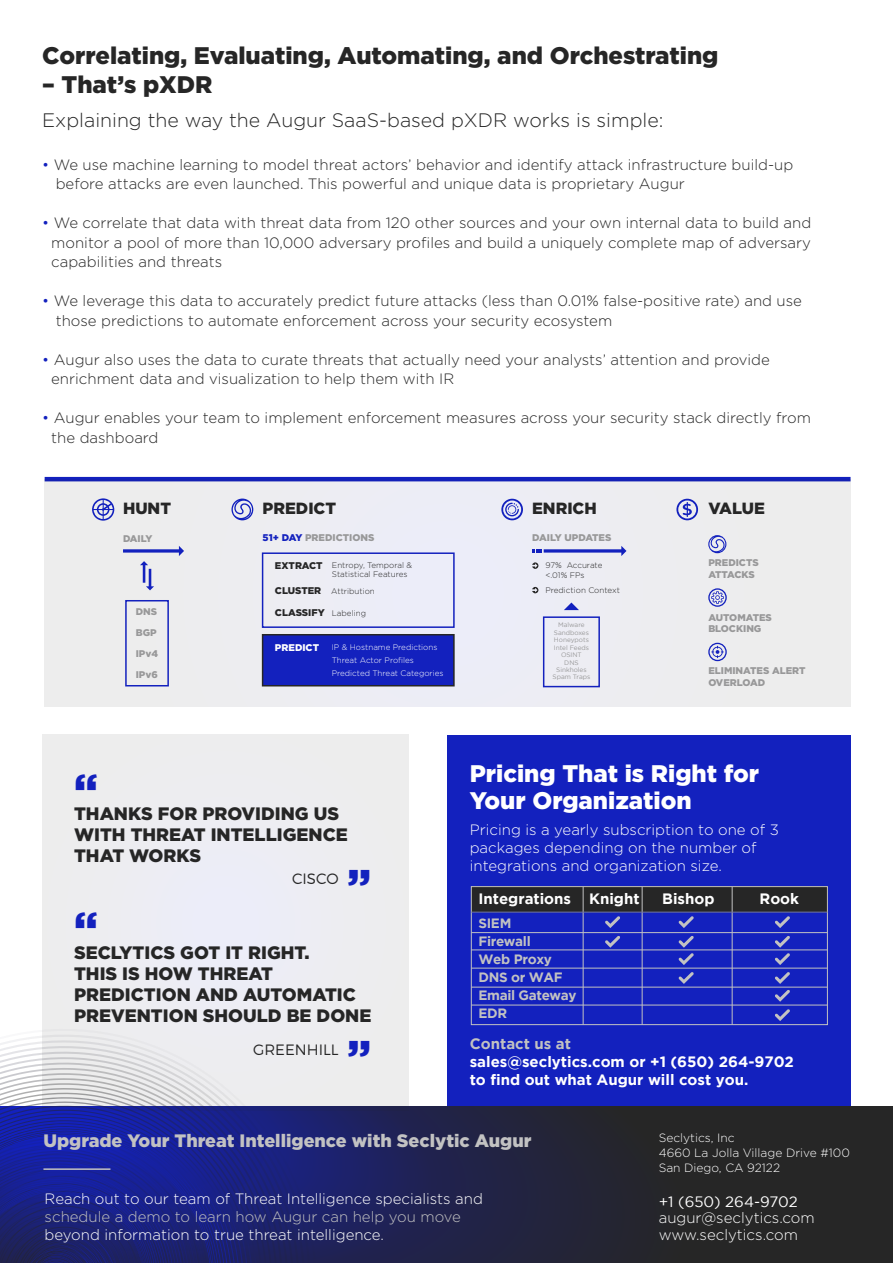
<style>
.page{position:relative;width:893px;height:1263px;background:#fff}
.page>*{position:absolute;margin:0;border:0;box-sizing:border-box;transform-origin:0 0}
.t1{font:900 43.5px "Gotham";color:#1321be}
.t2{font:900 24px "Gotham";color:#262626}
.t3{font:900 24px/27px "Gotham";color:#fff}
.t4{font:300 19.5px "Gotham";color:#262626}
.t5{font:900 18px/21px "Gotham";color:#262626}
.t6{font:900 18px "Gotham";color:#c2c2c2}
.t7{font:900 16.2px "Gotham";color:#262626}
.t8{font:300 15px/19.5px "Gotham";color:#262626}
.t9{font:300 15px/18px "Gotham";color:#fff}
.t10{font:700 15px/18px "Gotham";color:#fff}
.t11{font:300 15px "Gotham";color:#c2c2c2}
.t12{font:15px "Gotham";color:#fff}
.t13{font:300 15px "Montserrat";color:#262626}
.t14{font:700 15px "Gotham";color:#c2c2c2}
.t15{font:700 13.5px/18px "Gotham";letter-spacing:-.025em;color:#c2c2c2}
.t16{font:300 12px/15px "Gotham";color:#fff}
.t17{font:900 9.75px/11.4px "Gotham";color:#989899}
.t18{font:900 9.75px "Gotham";color:#262626}
.t19{font:900 9.75px "Gotham";color:#fff}
.t20{font:300 8.1px/9.8px "Gotham";color:#262626}
.t21{font:300 8.1px/12.9px "Gotham";color:#fff}
.t22{font:6.45px/7.5px "Gotham";color:#989899;text-align:center}
.s1{color:#1321be}
.s2{font-weight:900;font-size:9.75px}
.s3{font-weight:300;font-size:8.1px}
</style>
<div class="page">
<svg style="left:322px;top:1106px;width:571px;height:157px;background:#232438"></svg>
<div style="left:42px;top:735px;width:366px;height:376px;background:#ededf0"></div>
<div style="left:447px;top:735px;width:403px;height:371px;background:#1321be"></div>
<div style="left:471px;top:887px;width:356px;height:25px;background:#262626"></div>
<div style="left:471px;top:886px;width:357px;height:139px;border:1px solid #c2c2c2"></div>
<hr style="left:583px;top:887px;width:1px;height:138px;background:#c2c2c2">
<hr style="left:642px;top:887px;width:1px;height:138px;background:#c2c2c2">
<hr style="left:732px;top:887px;width:1px;height:138px;background:#c2c2c2">
<hr style="left:471px;top:912px;width:356px;height:1px;background:#707599">
<hr style="left:471px;top:932px;width:356px;height:1px;background:#c2c2c2">
<hr style="left:471px;top:949px;width:356px;height:1px;background:#c2c2c2">
<hr style="left:471px;top:968px;width:356px;height:1px;background:#c2c2c2">
<hr style="left:471px;top:987px;width:356px;height:1px;background:#c2c2c2">
<hr style="left:471px;top:1005px;width:356px;height:1px;background:#c2c2c2">
<svg style="left:605px;top:916px;width:15px;height:12px"></svg>
<svg style="left:605px;top:936px;width:15px;height:12px"></svg>
<svg style="left:678px;top:916px;width:16px;height:12px"></svg>
<svg style="left:678px;top:936px;width:16px;height:29px"></svg>
<svg style="left:678px;top:972px;width:16px;height:12px"></svg>
<svg style="left:775px;top:916px;width:15px;height:12px"></svg>
<svg style="left:775px;top:936px;width:15px;height:29px"></svg>
<svg style="left:775px;top:972px;width:15px;height:12px"></svg>
<svg style="left:775px;top:990px;width:15px;height:12px"></svg>
<svg style="left:775px;top:1009px;width:15px;height:12px"></svg>
<svg style="left:317px;top:1106px;width:5px;height:157px"></svg>
<svg style="left:311px;top:1106px;width:6px;height:157px"></svg>
<svg style="left:17px;top:1035px;width:294px;height:228px"></svg>
<svg style="left:0;top:1040px;width:305px;height:223px"></svg>
<svg style="left:0;top:1046px;width:299px;height:217px"></svg>
<svg style="left:0;top:1052px;width:294px;height:211px"></svg>
<svg style="left:0;top:1057px;width:288px;height:206px"></svg>
<svg style="left:0;top:1062px;width:283px;height:201px"></svg>
<svg style="left:0;top:1068px;width:277px;height:195px"></svg>
<svg style="left:0;top:1073px;width:272px;height:190px"></svg>
<svg style="left:0;top:1078px;width:267px;height:185px"></svg>
<svg style="left:0;top:1083px;width:262px;height:180px"></svg>
<svg style="left:0;top:1088px;width:257px;height:175px;background:#2d3491"></svg>
<hr style="left:43px;top:1168px;width:67px;height:2px;background:#c2c2c2">
<hr style="left:45px;top:477px;width:805px;height:4px;background:#1321be">
<div style="left:45px;top:480px;width:805px;height:227px;background:#ededf0"></div>
<div style="left:262px;top:552px;width:193px;height:76px;border:2px solid #1321be"></div>
<div style="left:543px;top:616px;width:57px;height:71px;border:2px solid #1321be"></div>
<div style="left:125px;top:600px;width:44px;height:86px;border:2px solid #1321be"></div>
<svg style="left:123px;top:546px;width:61px;height:44px"></svg>
<svg style="left:532px;top:562px;width:6px;height:7px"></svg>
<svg style="left:532px;top:587px;width:6px;height:6px"></svg>
<svg style="left:92px;top:498px;width:22px;height:23px"></svg>
<svg style="left:564px;top:602px;width:15px;height:8px"></svg>
<svg style="left:532px;top:546px;width:94px;height:10px"></svg>
<div style="left:263px;top:634px;width:191px;height:52px;background:#1321be"></div>
<svg style="left:501px;top:499px;width:22px;height:21px"></svg>
<svg style="left:676px;top:499px;width:22px;height:21px"></svg>
<svg style="left:231px;top:498px;width:22px;height:22px"></svg>
<svg style="left:708px;top:535px;width:18px;height:18px"></svg>
<svg style="left:708px;top:588px;width:19px;height:19px"></svg>
<svg style="left:708px;top:643px;width:19px;height:18px"></svg>
<div style="left:262px;top:634px;width:193px;height:52px;border:2px solid #262626"></div>
<h2 class="t2" style="left:42px;top:42px;width:678px">Correlating, Evaluating, Automating, and Orchestrating</h2>
<h2 class="t2" style="left:42px;top:70px;width:172px">– That’s pXDR</h2>
<h3 class="t4" style="left:42px;top:110px;width:623px">Explaining the way the Augur SaaS-based pXDR works is simple:</h3>
<p class="t8" style="left:56px;top:154px;width:739px;text-indent:-14px"><span class="s1">•</span> We use machine learning to model threat actors’ behavior and identify attack infrastructure build-up before attacks are even launched. This powerful and unique data is proprietary Augur</p>
<p class="t8" style="left:51px;top:213px;width:762px;text-align:justify;text-indent:-9px"><span class="s1">•</span> We correlate that data with threat data from 120 other sources and your own internal data to build and monitor a pool of more than 10,000 adversary profiles and build a uniquely complete map of adversary capabilities and threats</p>
<p class="t8" style="left:56px;top:291px;width:748px;text-indent:-14px"><span class="s1">•</span> We leverage this data to accurately predict future attacks (less than 0.01% false-positive rate) and use those predictions to automate enforcement across your security ecosystem</p>
<p class="t8" style="left:51px;top:349px;width:720px;text-indent:-9px"><span class="s1">•</span> Augur also uses the data to curate threats that actually need your analysts’ attention and provide enrichment data and visualization to help them with IR</p>
<p class="t8" style="left:51px;top:408px;width:761px;text-indent:-9px"><span class="s1">•</span> Augur enables your team to implement enforcement measures across your security stack directly from the dashboard</p>
<p class="t7" style="left:123px;top:499px;width:50px">HUNT</p>
<p class="t7" style="left:263px;top:499px;width:75px">PREDICT</p>
<p class="t7" style="left:532px;top:499px;width:66px">ENRICH</p>
<p class="t7" style="left:708px;top:499px;width:58px">VALUE</p>
<p class="t17" style="left:123px;top:533px;width:31px">DAILY</p>
<p class="t17" style="left:136px;top:600px;width:24px;line-height:21px">DNS<br>BGP<br>IPv4<br>IPv6</p>
<p class="t17" style="left:263px;top:531px;width:113px"><span class="s1">51+ DAY</span> PREDICTIONS</p>
<p class="t17" style="left:532px;top:531px;width:81px">DAILY UPDATES</p>
<p class="t20" style="left:332px;top:561px;width:82px;line-height:8.9px;text-indent:-57px"><span class="s2">EXTRACT</span> Entropy, Temporal &amp;<br>Statistical Features</p>
<p class="t20" style="left:275px;top:586px;width:101px"><span class="s2">CLUSTER</span> Attribution</p>
<p class="t18" style="left:275px;top:607px;width:93px">CLASSIFY <span class="s3">Labeling</span></p>
<p class="t19" style="left:275px;top:642px;width:46px">PREDICT</p>
<p class="t21" style="left:332px;top:641px;width:113px">IP &amp; Hostname Predictions<br>Threat Actor Profiles<br>Predicted Threat Categories</p>
<p class="t20" style="left:545px;top:560px;width:59px">97% Accurate &lt;.01% FPs</p>
<p class="t20" style="left:545px;top:585px;width:76px">Prediction Context</p>
<p class="t22" style="left:553px;top:621px;width:39px">Malware<br>Sandboxes<br>Honeypots<br>Intel Feeds<br>OSINT<br>DNS<br>Sinkholes<br>Spam Traps</p>
<p class="t17" style="left:708px;top:557px;width:52px">PREDICTS<br>ATTACKS</p>
<p class="t17" style="left:708px;top:611px;width:65px">AUTOMATES<br>BLOCKING</p>
<p class="t17" style="left:708px;top:665px;width:99px">ELIMINATES ALERT<br>OVERLOAD</p>
<h1 class="t1" style="left:74px;top:764px;width:25px">“</h1>
<p class="t5" style="left:74px;top:803px;width:275px">THANKS FOR PROVIDING US<br>WITH THREAT INTELLIGENCE<br>THAT WORKS</p>
<h1 class="t1" style="left:74px;top:902px;width:25px">“</h1>
<p class="t13" style="left:292px;top:870px;width:48px">CISCO</p>
<h1 class="t1" style="left:371px;top:896px;width:25px;rotate:-180deg">“</h1>
<p class="t5" style="left:74px;top:942px;width:299px">SECLYTICS GOT IT RIGHT.<br>THIS IS HOW THREAT<br>PREDICTION AND AUTOMATIC<br>PREVENTION SHOULD BE DONE</p>
<p class="t13" style="left:253px;top:1041px;width:87px">GREENHILL</p>
<h1 class="t1" style="left:371px;top:1067px;width:25px;rotate:-180deg">“</h1>
<h2 class="t3" style="left:470px;top:759px;width:291px">Pricing That is Right for<br>Your Organization</h2>
<p class="t9" style="left:470px;top:820px;width:311px">Pricing is a yearly subscription to one of 3 packages depending on the number of integrations and organization size.</p>
<p class="t10" style="left:478px;top:889px;width:163px">Integrations Knight</p>
<p class="t10" style="left:662px;top:889px;width:54px">Bishop</p>
<p class="t10" style="left:759px;top:889px;width:41px">Rook</p>
<p class="t15" style="left:478px;top:914px;width:100px">SIEM<br>Firewall<br>Web Proxy<br>DNS or WAF<br>Email Gateway<br>EDR</p>
<p class="t14" style="left:470px;top:1035px;width:103px">Contact us at</p>
<p class="t10" style="left:470px;top:1052px;width:326px">sales@seclytics.com or +1 (650) 264-9702 to find out what Augur will cost you.</p>
<p class="t6" style="left:43px;top:1130px;width:490px">Upgrade Your Threat Intelligence with Seclytic Augur</p>
<p class="t9" style="left:45px;top:1189px;width:440px">Reach out to our team of Threat Intelligence specialists and</p>
<p class="t11" style="left:45px;top:1208px;width:418px">schedule a demo to learn how Augur can help you move</p>
<p class="t9" style="left:45px;top:1225px;width:341px">beyond information to true threat intelligence.</p>
<p class="t16" style="left:659px;top:1130px;width:193px">Seclytics, Inc<br>4660 La Jolla Village Drive #100<br>San Diego, CA 92122</p>
<p class="t12" style="left:659px;top:1193px;width:141px">+1 (650) 264-9702</p>
<p class="t9" style="left:659px;top:1209px;width:158px;line-height:16.5px">augur@seclytics.com www.seclytics.com</p>
</div>
